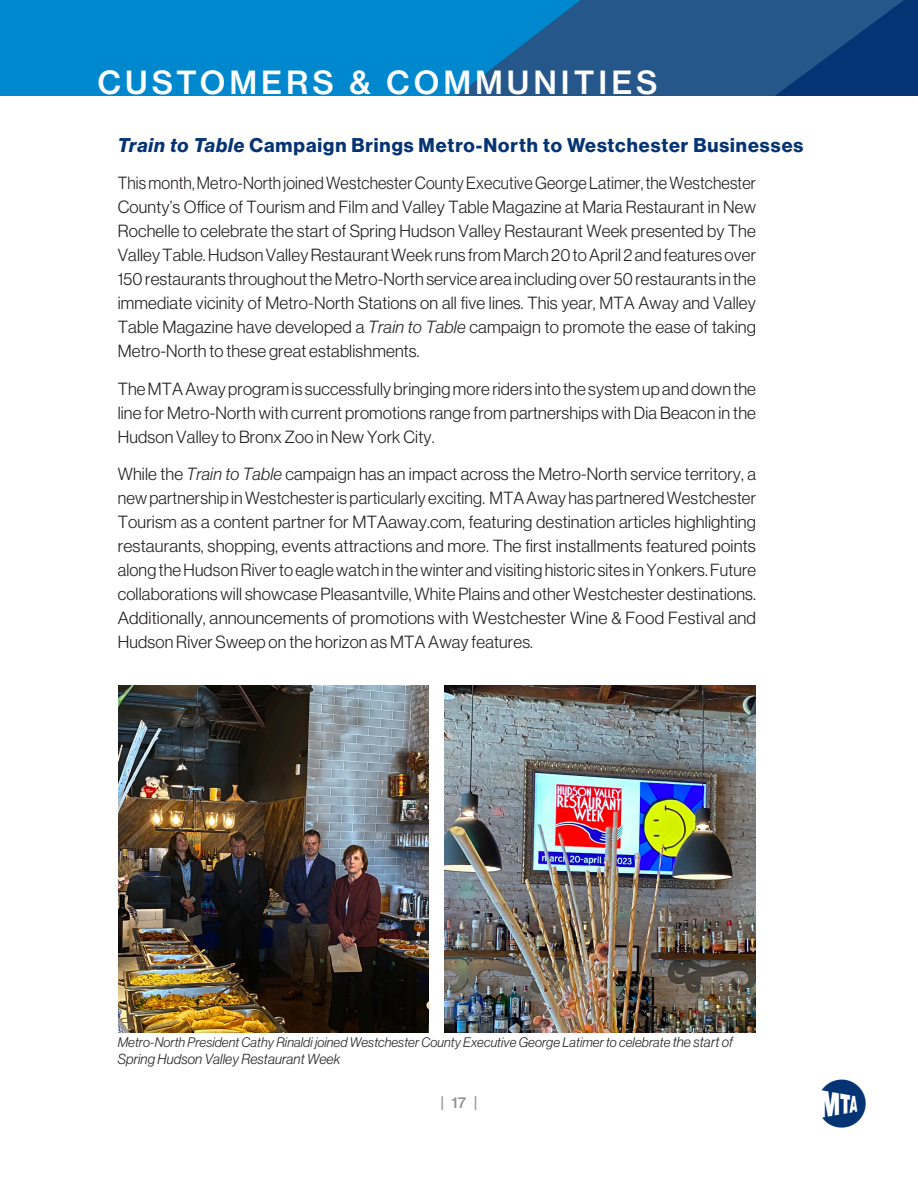
<style>
.page{position:relative;width:918px;height:1188px;background:#fff}
.page>*{position:absolute;margin:0;border:0;box-sizing:border-box;transform-origin:0 0}
.t1{font:48px "MTA Logo";color:#053474}
.t2{font:31.5px "N Haas Grotesk TX Pro 65 Md";letter-spacing:.125em;color:#fff}
.Chart_title{font:19.5px "N Haas Grotesk DS Pro 75 Bd";letter-spacing:.05em;color:#053474}
.Paragraph{font:17.25px/24px "N Haas Grotesk DS Pro 45 Lt";letter-spacing:.01em;color:#231f20;text-align:justify}
.Paragraph-2{font:17.25px/24px "N Haas Grotesk DS Pro 45 Lt";letter-spacing:.01em;color:#231f20;text-align:justify;scale:.95 1}
.t3{font:15px "N Haas Grotesk TX Pro 65 Md";color:#939598}
.Paragraph-3{font:14.25px "N Haas Grotesk DS Pro 46 Lt It";letter-spacing:.01em;color:#231f20}
.Paragraph-4{font:13.5px "N Haas Grotesk DS Pro 46 Lt It";letter-spacing:.01em;color:#231f20}
.s1{font-family:"N Haas Grotesk DS Pro 76 Bd It"}
.s2{font-family:"N Haas Grotesk DS Pro 46 Lt It"}
.s3{font-size:14.25px}
</style>
<div class="page">
<div style="left:699px;top:0;width:219px;height:96px;background:#053474"></div>
<svg style="left:580px;top:0;width:324px;height:96px;fill:#26578b"></svg>
<svg style="left:0;top:0;width:580px;height:96px;background:#0482c6"></svg>
<img style="left:119px;top:685px;width:310px;height:347px">
<img style="left:445px;top:685px;width:311px;height:347px">
<p class="t2" style="left:97px;top:63px;width:562px">CUSTOMERS &amp; COMMUNITIES</p>
<p class="Chart_title" style="left:118px;top:134px;width:687px"><span class="s1">Train to Table</span> Campaign Brings Metro-North to Westchester Businesses</p>
<p class="Paragraph-2" style="left:118px;top:171px;width:673px">This month, Metro-North joined Westchester County Executive George Latimer, the Westchester County’s Office of Tourism and Film and Valley Table Magazine at Maria Restaurant in New Rochelle to celebrate the start of Spring Hudson Valley Restaurant Week presented by The Valley Table. Hudson Valley Restaurant Week runs from March 20 to April 2 and features over 150 restaurants throughout the Metro-North service area including over 50 restaurants in the immediate vicinity of Metro-North Stations on all five lines. This year, MTA Away and Valley Table Magazine have developed a <span class="s2">Train to Table</span> campaign to promote the ease of taking Metro-North to these great establishments.</p>
<p class="Paragraph" style="left:118px;top:377px;width:640px">The MTA Away program is successfully bringing more riders into the system up and down the line for Metro-North with current promotions range from partnerships with Dia Beacon in the Hudson Valley to Bronx Zoo in New York City.</p>
<p class="Paragraph" style="left:118px;top:462px;width:640px">While the <span class="s2">Train to Table</span> campaign has an impact across the Metro-North service territory, a new partnership in Westchester is particularly exciting. MTA Away has partnered Westchester Tourism as a content partner for MTAaway.com, featuring destination articles highlighting restaurants, shopping, events attractions and more. The first installments featured points along the Hudson River to eagle watch in the winter and visiting historic sites in Yonkers. Future collaborations will showcase Pleasantville, White Plains and other Westchester destinations.<br>Additionally, announcements of promotions with Westchester Wine &amp; Food Festival and Hudson River Sweep on the horizon as MTA Away features.</p>
<p class="Paragraph-4" style="left:118px;top:1035px;width:617px">Metro-North President Cathy Rinaldi joined Westchester County Executive George Latimer to celebrate <span class="s3">the start of</span></p>
<p class="Paragraph-3" style="left:118px;top:1051px;width:224px">Spring Hudson Valley Restaurant Week</p>
<p class="t3" style="left:440px;top:1093px;width:39px">| 17 |</p>
<h1 class="t1" style="left:822px;top:1080px;width:47px">M</h1>
</div>
